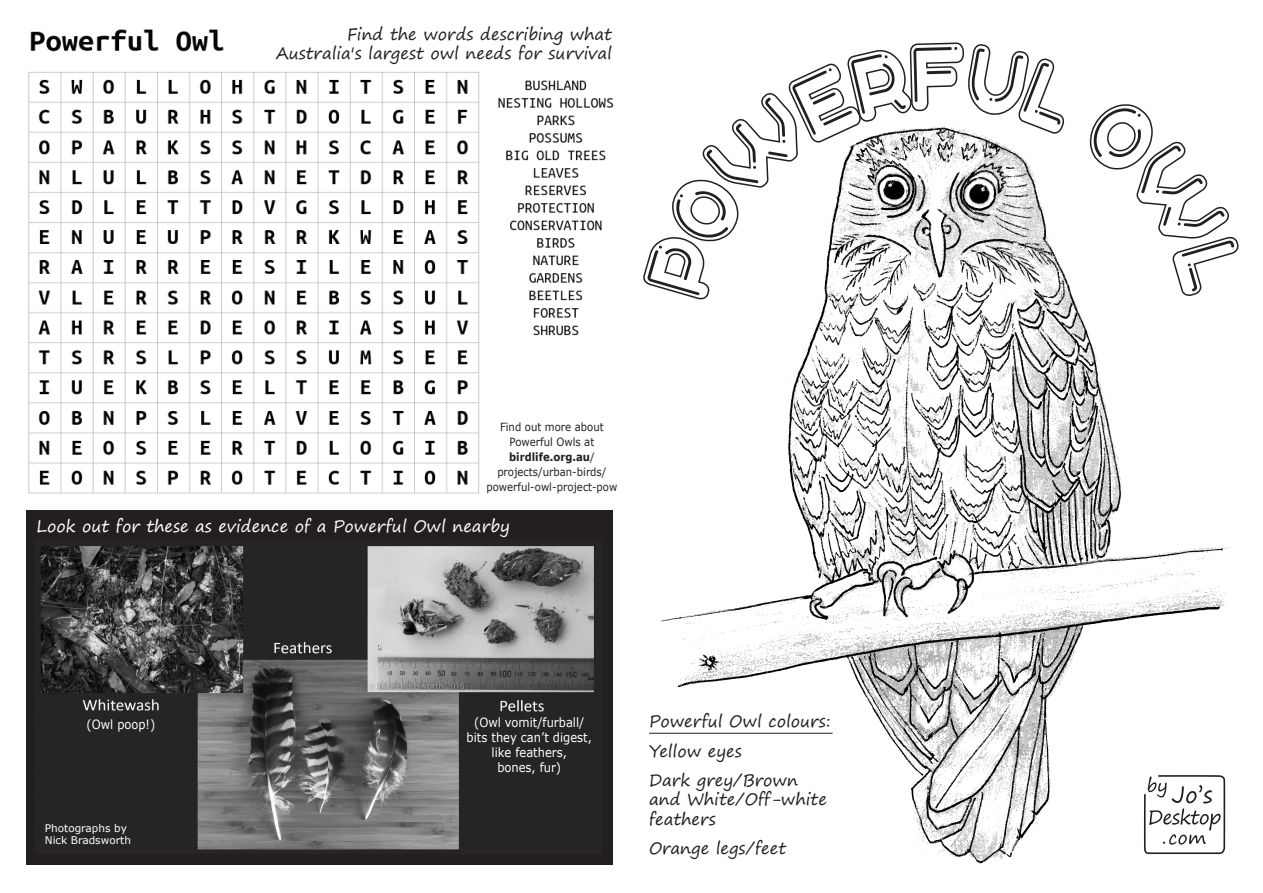
<style>
.page{position:relative;width:1263px;height:893px;background:#fff}
.page>*{position:absolute;margin:0;border:0;box-sizing:border-box;transform-origin:0 0}
.t1{font:16.5px/19.8px "Segoe Print";color:#231f20}
.t2{font:16.5px "Segoe Print";color:#fff}
.t3{font:12.75px/15px "Verdana";color:#fff;text-align:center;scale:.9 1}
.t4{font:11.25px/15px "Verdana";color:#231f20;text-align:center;scale:.9 1}
.t5{font:10.5px/12.6px "Verdana";color:#fff}
.s1{font-weight:700}
</style>
<div class="page">
<img style="left:649px;top:275px;width:582px;height:589px">
<img style="left:28px;top:29px;width:586px;height:502px">
<div style="left:26px;top:500px;width:566px;height:22px;background:#fff"></div>
<img style="left:1139px;top:770px;width:90px;height:90px">
<hr style="left:649px;top:733px;width:184px;height:1px;background:#231f20">
<svg style="left:643px;top:42px;width:422px;height:259px"></svg>
<svg style="left:1089px;top:104px;width:150px;height:193px"></svg>
<div style="left:26px;top:511px;width:586px;height:354px;background:#231f20"></div>
<img style="left:40px;top:546px;width:554px;height:304px">
<p class="t1" style="left:276px;top:23px;width:337px;text-align:right">Find the words describing what<br>Australia's largest owl needs for survival</p>
<p class="t4" style="left:486px;top:419px;width:147px">Find out more about<br>Powerful Owls at <span class="s1">birdlife.org.au</span>/ projects/urban-birds/ powerful-owl-project-pow</p>
<p class="t2" style="left:36px;top:511px;width:475px">Look out for these as evidence of a Powerful Owl nearby</p>
<p class="t3" style="left:87px;top:716px;width:78px">(Owl poop!)</p>
<p class="t3" style="left:467px;top:715px;width:141px">(Owl vomit/furball/ bits they can’t digest, like feathers,<br>bones, fur)</p>
<p class="t5" style="left:45px;top:821px;width:88px">Photographs by<br>Nick Bradsworth</p>
<p class="t1" style="left:649px;top:705px;width:183px;line-height:30.3px">Powerful Owl colours:<br>Yellow eyes</p>
<p class="t1" style="left:649px;top:769px;width:179px">Dark grey/Brown and White/Off-white feathers</p>
<p class="t1" style="left:649px;top:838px;width:139px">Orange legs/feet</p>
</div>
